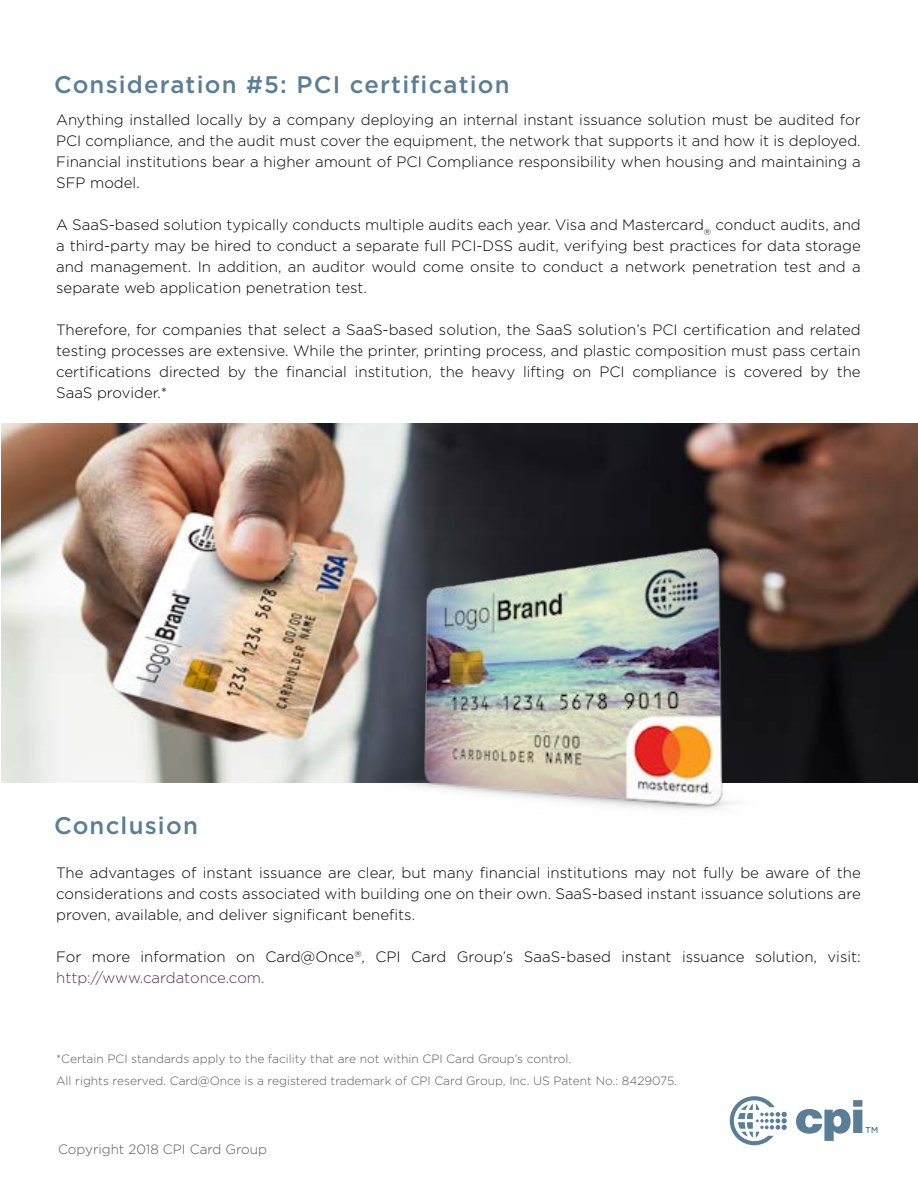
<style>
.page{position:relative;width:918px;height:1188px;background:#fff}
.page>*{position:absolute;margin:0;border:0;box-sizing:border-box;transform-origin:0 0}
.t1{font:500 24px "Gotham";letter-spacing:.05em;color:#597e96}
.t2{font:300 15px/21px "Gotham";color:#000;text-align:justify}
.t3{font:300 13.5px "Gotham";color:#58595b}
.t4{font:300 12px "Gotham";color:#58595b}
.s1{color:#612d50}
</style>
<div class="page">
<svg style="left:730px;top:1096px;width:57px;height:49px"></svg>
<svg style="left:796px;top:1100px;width:81px;height:41px"></svg>
<img style="left:1px;top:423px;width:917px;height:360px">
<img style="left:355px;top:537px;width:432px;height:273px">
<h1 class="t1" style="left:54px;top:71px;width:457px">Consideration #5: PCI certification</h1>
<p class="t2" style="left:56px;top:109px;width:806px">Anything installed locally by a company deploying an internal instant issuance solution must be audited for PCI compliance, and the audit must cover the equipment, the network that supports it and how it is deployed.<br>Financial institutions bear a higher amount of PCI Compliance responsibility when housing and maintaining a SFP model.</p>
<p class="t2" style="left:56px;top:214px;width:806px">A SaaS-based solution typically conducts multiple audits each year. Visa and Mastercard<sub>®</sub> conduct audits, and a third-party may be hired to conduct a separate full PCI-DSS audit, verifying best practices for data storage and management. In addition, an auditor would come onsite to conduct a network penetration test and a separate web application penetration test.</p>
<p class="t2" style="left:56px;top:319px;width:806px">Therefore, for companies that select a SaaS-based solution, the SaaS solution’s PCI certification and related testing processes are extensive. While the printer, printing process, and plastic composition must pass certain certifications directed by the financial institution, the heavy lifting on PCI compliance is covered by the SaaS provider.*</p>
<h1 class="t1" style="left:54px;top:812px;width:145px">Conclusion</h1>
<p class="t2" style="left:56px;top:862px;width:806px">The advantages of instant issuance are clear, but many financial institutions may not fully be aware of the considerations and costs associated with building one on their own. SaaS-based instant issuance solutions are proven, available, and deliver significant benefits.</p>
<p class="t2" style="left:56px;top:946px;width:806px">For more information on Card@Once<sup>®</sup>, CPI Card Group’s SaaS-based instant issuance solution, visit: <span class="s1">http://www.cardatonce.com.</span></p>
<p class="t4" style="left:56px;top:1052px;width:517px">*Certain PCI standards apply to the facility that are not within CPI Card Group’s control.</p>
<p class="t4" style="left:56px;top:1075px;width:622px">All rights reserved. Card@Once is a registered trademark of CPI Card Group, Inc. US Patent No.: 8429075.</p>
<p class="t3" style="left:58px;top:1142px;width:210px">Copyright 2018 CPI Card Group</p>
</div>
